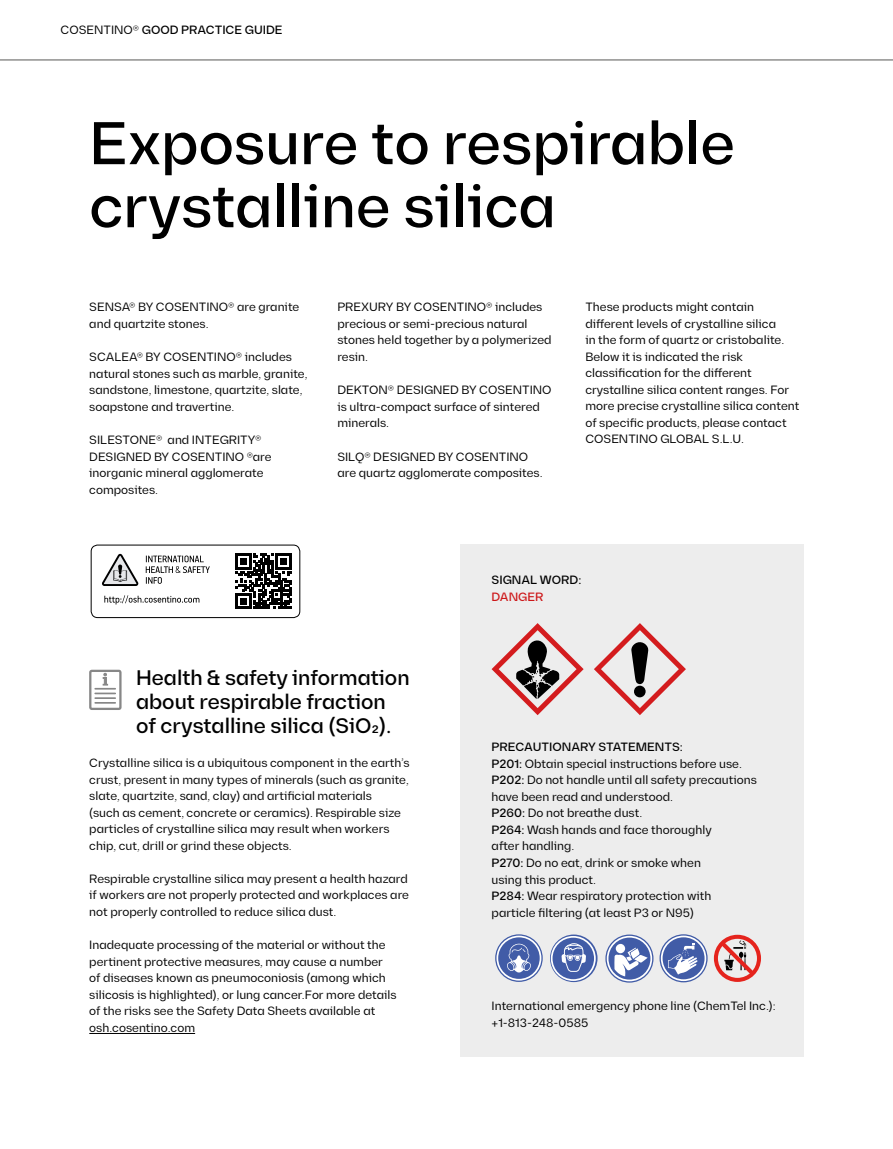
<style>
.page{position:relative;width:893px;height:1149px;background:#fff}
.page>*{position:absolute;margin:0;border:0;box-sizing:border-box;transform-origin:0 0}
.Títulos_Gigantes{font:500 60px/63px "Diagramm";color:#000}
.Subtitulo{font:500 21px/24px "Diagramm";color:#000}
.t1{font:13.65px "Myriad Pro";color:#000}
.Parrafos_Idioma_A{font:12px/16.5px "Diagramm";color:#000}
.Parrafos_Idioma_A-2{font:500 12px/16.5px "Diagramm";color:#000}
.t2{font:700 6.15px "PF Handbook Pro";color:#000}
.t3{font:700 5.7px "PF Handbook Pro";color:#000}
.s1{font-weight:400}
.s2{color:#cd1719}
.s3{font-weight:500}
</style>
<div class="page">
<hr style="left:0;top:60px;width:893px;height:1px;background:#575756">
<div style="left:460px;top:544px;width:344px;height:512px;background:#ededed"></div>
<hr style="left:89px;top:1032px;width:106px;height:1px;background:#000">
<svg style="left:550px;top:934px;width:47px;height:47px"></svg>
<div style="left:551px;top:935px;width:45px;height:45px;border:2px solid #fff;border-radius:50%"></div>
<svg style="left:561px;top:940px;width:25px;height:31px"></svg>
<svg style="left:605px;top:934px;width:48px;height:48px"></svg>
<div style="left:607px;top:935px;width:45px;height:46px;border:2px solid #fff;border-radius:50%"></div>
<svg style="left:616px;top:943px;width:9px;height:10px"></svg>
<svg style="left:614px;top:947px;width:34px;height:29px"></svg>
<svg style="left:659px;top:933px;width:49px;height:49px"></svg>
<div style="left:661px;top:935px;width:45px;height:45px;border:2px solid #fff;border-radius:50%"></div>
<svg style="left:668px;top:942px;width:30px;height:32px"></svg>
<div style="left:714px;top:934px;width:47px;height:47px;border:4px solid #e5241d;border-radius:50%"></div>
<svg style="left:716px;top:937px;width:42px;height:42px"></svg>
<svg style="left:495px;top:934px;width:48px;height:47px"></svg>
<div style="left:496px;top:935px;width:45px;height:45px;border:2px solid #fff;border-radius:50%"></div>
<svg style="left:507px;top:943px;width:24px;height:29px"></svg>
<svg style="left:492px;top:623px;width:92px;height:92px"></svg>
<svg style="left:594px;top:623px;width:92px;height:92px"></svg>
<div style="left:634px;top:685px;width:12px;height:12px;background:#000;border-radius:50%"></div>
<hr style="left:95px;top:687px;width:20px;height:2px;background:#878787">
<hr style="left:95px;top:692px;width:20px;height:2px;background:#878787">
<svg style="left:95px;top:697px;width:20px;height:1px"></svg>
<hr style="left:95px;top:701px;width:20px;height:2px;background:#878787">
<div style="left:89px;top:669px;width:33px;height:40px;border:2px solid #878787;border-radius:2px"></div>
<svg style="left:103px;top:672px;width:5px;height:13px"></svg>
<div style="left:91px;top:544px;width:209px;height:73px;border:1px solid #000;border-radius:7px"></div>
<svg style="left:235px;top:553px;width:57px;height:56px"></svg>
<svg style="left:236px;top:553px;width:55px;height:56px"></svg>
<svg style="left:102px;top:553px;width:36px;height:33px"></svg>
<svg style="left:146px;top:555px;width:64px;height:28px"></svg>
<svg style="left:104px;top:595px;width:95px;height:9px"></svg>
<p class="Parrafos_Idioma_A-2" style="left:61px;top:22px;width:223px"><span class="s1">COSENTINO®</span> GOOD PRACTICE GUIDE</p>
<p class="Títulos_Gigantes" style="left:89px;top:112px;width:647px">Exposure to respirable crystalline silica</p>
<p class="Parrafos_Idioma_A" style="left:89px;top:298px;width:212px">SENSA® BY COSENTINO® are granite and quartzite stones.</p>
<p class="Parrafos_Idioma_A" style="left:89px;top:348px;width:220px">SCALEA® BY COSENTINO® includes natural stones such as marble, granite, sandstone, limestone, quartzite, slate, soapstone and travertine.</p>
<p class="Parrafos_Idioma_A" style="left:89px;top:431px;width:184px">SILESTONE® and INTEGRITY®<br>DESIGNED BY COSENTINO ®are inorganic mineral agglomerate composites.</p>
<p class="t2" style="left:97px;top:474px;width:43px">USO OBLIGATORIO</p>
<p class="t2" style="left:155px;top:475px;width:43px">USO OBLIGATORIO</p>
<p class="Parrafos_Idioma_A" style="left:337px;top:298px;width:216px">PREXURY BY COSENTINO® includes precious or semi-precious natural stones held together by a polymerized resin.</p>
<p class="Parrafos_Idioma_A" style="left:337px;top:381px;width:216px">DEKTON® DESIGNED BY COSENTINO is ultra-compact surface of sintered minerals.</p>
<p class="Parrafos_Idioma_A" style="left:337px;top:448px;width:207px">SILQ® DESIGNED BY COSENTINO are quartz agglomerate composites.</p>
<p class="Parrafos_Idioma_A" style="left:585px;top:298px;width:215px">These products might contain different levels of crystalline silica<br>in the form of quartz or cristobalite.<br>Below it is indicated the risk classification for the different crystalline silica content ranges. For more precise crystalline silica content of specific products, please contact COSENTINO GLOBAL S.L.U.</p>
<p class="Parrafos_Idioma_A-2" style="left:492px;top:571px;width:91px">SIGNAL WORD:<br><span class="s2">DANGER</span></p>
<p class="Subtitulo" style="left:136px;top:666px;width:275px">Health &amp; safety information about respirable fraction of crystalline silica (SiO2).</p>
<p class="Parrafos_Idioma_A" style="left:89px;top:754px;width:322px">Crystalline silica is a ubiquitous component in the earth’s crust, present in many types of minerals (such as granite, slate, quartzite, sand, clay) and artificial materials<br>(such as cement, concrete or ceramics). Respirable size particles of crystalline silica may result when workers chip, cut, drill or grind these objects.</p>
<p class="Parrafos_Idioma_A" style="left:89px;top:870px;width:321px;text-align:justify">Respirable crystalline silica may present a health hazard if workers are not properly protected and workplaces are not properly controlled to reduce silica dust.</p>
<p class="Parrafos_Idioma_A" style="left:89px;top:936px;width:309px">Inadequate processing of the material or without the pertinent protective measures, may cause a number of diseases known as pneumoconiosis (among which silicosis is highlighted), or lung cancer.For more details of the risks see the Safety Data Sheets available at osh.cosentino.com</p>
<p class="t1" style="left:145px;top:799px;width:110px">ventilación general</p>
<p class="Parrafos_Idioma_A" style="left:492px;top:738px;width:267px"><span class="s3">PRECAUTIONARY STATEMENTS:<br>P201:</span> Obtain special instructions before use.<br><span class="s3">P202:</span> Do not handle until all safety precautions have been read and understood.<br><span class="s3">P260:</span> Do not breathe dust.<br><span class="s3">P264:</span> Wash hands and face thoroughly<br>after handling.<br><span class="s3">P270:</span> Do no eat, drink or smoke when<br>using this product.<br><span class="s3">P284:</span> Wear respiratory protection with particle filtering (at least P3 or N95)</p>
<p class="Parrafos_Idioma_A" style="left:492px;top:997px;width:286px">International emergency phone line (ChemTel Inc.): +1-813-248-0585</p>
<p class="t3" style="left:553px;top:1000px;width:43px">AUDITIVOS Y GAFAS</p>
</div>
